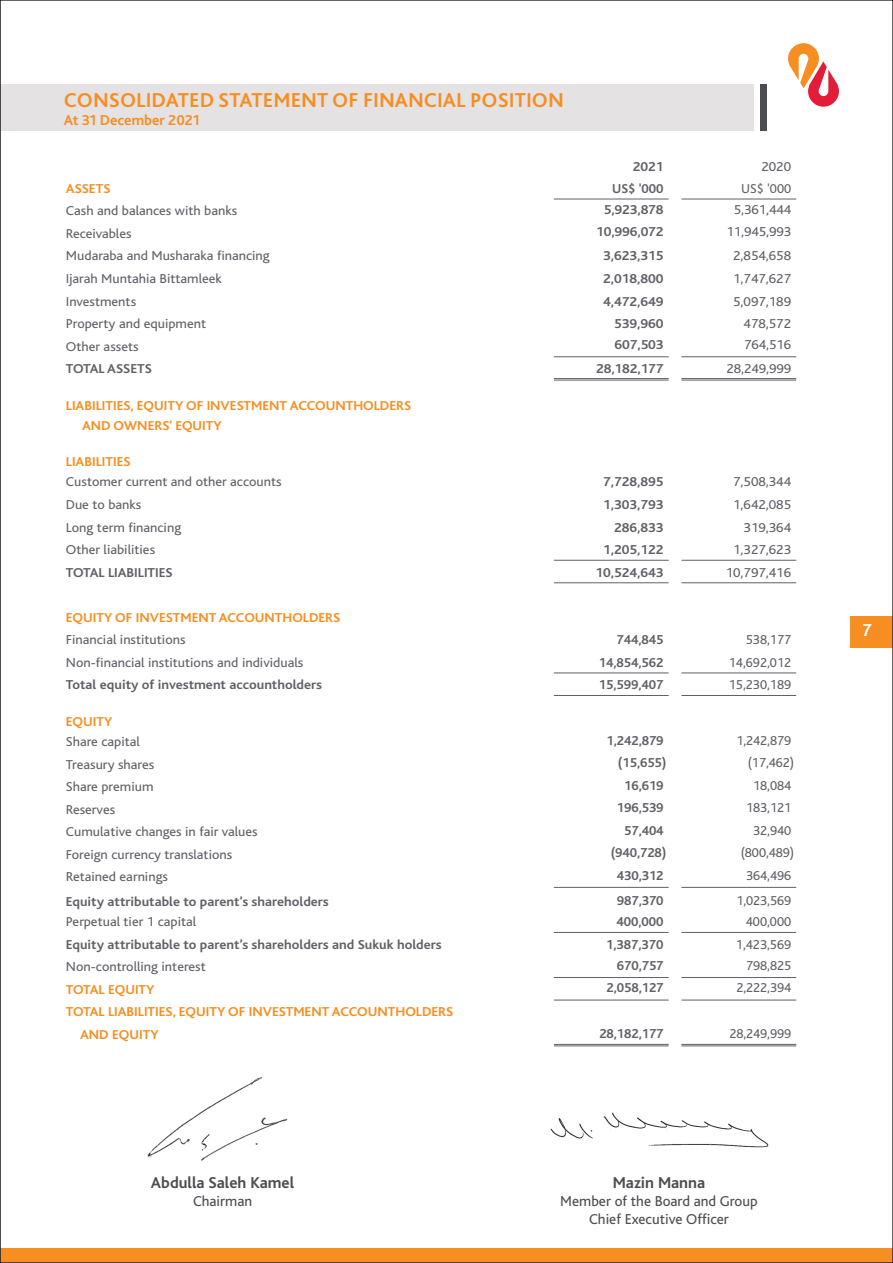
<style>
.page{position:relative;width:893px;height:1263px;background:#fff}
.page>*{position:absolute;margin:0;border:0;box-sizing:border-box;transform-origin:0 0}
.t1{font:700 21px "Bliss 2";color:#f68e21}
.t2{font:700 18px "Bliss 2";color:#fff}
.t3{font:700 16.5px "Bliss";color:#4b4d52}
.t4{font:15px/18px "Bliss";color:#4b4d52;text-align:center}
.t5{font:700 15px "Bliss 2";color:#f68e21}
.t6{font:13.5px "Bliss";color:#616068;scale:1.05 1}
.t7{font:700 13.5px "Bliss";color:#616068;scale:1.05 1}
.t8{font:700 13.5px/20.2px "Bliss";color:#f68e21;scale:1.05 1}
.t9{font:13.5px "Bliss";color:#616068}
.t10{font:700 13.5px "Bliss";color:#616068}
</style>
<div class="page">
<div style="left:850px;top:616px;width:43px;height:31px;background:#f68e21"></div>
<div style="left:0;top:1248px;width:893px;height:15px;background:#f68e21"></div>
<svg style="left:788px;top:43px;width:51px;height:64px"></svg>
<div style="left:0;top:84px;width:754px;height:47px;background:#e5e2e3"></div>
<div style="left:760px;top:84px;width:7px;height:47px;background:#4b4d52"></div>
<hr style="left:554px;top:356px;width:115px;height:1px;background:#616068">
<hr style="left:681px;top:356px;width:115px;height:1px;background:#616068">
<hr style="left:554px;top:378px;width:115px;height:1px;background:#616068">
<hr style="left:554px;top:380px;width:115px;height:1px;background:#616068">
<hr style="left:681px;top:378px;width:115px;height:1px;background:#616068">
<hr style="left:681px;top:380px;width:115px;height:1px;background:#616068">
<hr style="left:554px;top:582px;width:115px;height:1px;background:#616068">
<hr style="left:681px;top:582px;width:115px;height:1px;background:#616068">
<hr style="left:554px;top:695px;width:115px;height:1px;background:#616068">
<hr style="left:681px;top:695px;width:115px;height:1px;background:#616068">
<hr style="left:554px;top:887px;width:115px;height:1px;background:#616068">
<hr style="left:681px;top:887px;width:115px;height:1px;background:#616068">
<hr style="left:554px;top:977px;width:115px;height:1px;background:#616068">
<hr style="left:681px;top:977px;width:115px;height:1px;background:#616068">
<hr style="left:554px;top:1000px;width:115px;height:1px;background:#616068">
<hr style="left:681px;top:1000px;width:115px;height:1px;background:#616068">
<hr style="left:554px;top:1044px;width:115px;height:1px;background:#616068">
<hr style="left:554px;top:1045px;width:115px;height:1px;background:#616068">
<hr style="left:681px;top:1044px;width:115px;height:1px;background:#616068">
<hr style="left:681px;top:1045px;width:115px;height:1px;background:#616068">
<hr style="left:554px;top:560px;width:115px;height:1px;background:#616068">
<hr style="left:681px;top:560px;width:115px;height:1px;background:#616068">
<hr style="left:554px;top:672px;width:115px;height:1px;background:#616068">
<hr style="left:681px;top:672px;width:115px;height:1px;background:#616068">
<hr style="left:554px;top:199px;width:115px;height:1px;background:#616068">
<hr style="left:681px;top:199px;width:115px;height:1px;background:#616068">
<hr style="left:554px;top:932px;width:115px;height:1px;background:#616068">
<hr style="left:681px;top:932px;width:115px;height:1px;background:#616068">
<img style="left:147px;top:1077px;width:141px;height:84px">
<img style="left:550px;top:1112px;width:219px;height:36px">
<h1 class="t1" style="left:64px;top:87px;width:502px">CONSOLIDATED STATEMENT OF FINANCIAL POSITION</h1>
<p class="t5" style="left:64px;top:111px;width:137px">At 31 December 2021</p>
<p class="t7" style="left:633px;top:160px;width:31px">2021</p>
<p class="t6" style="left:761px;top:159px;width:30px">2020</p>
<p class="t8" style="left:66px;top:179px;width:44px">ASSETS</p>
<p class="t10" style="left:612px;top:181px;width:53px">US$ '000</p>
<p class="t9" style="left:741px;top:181px;width:51px">US$ '000</p>
<p class="t6" style="left:66px;top:204px;width:165px">Cash and balances with banks</p>
<p class="t7" style="left:604px;top:202px;width:58px">5,923,878</p>
<p class="t6" style="left:734px;top:202px;width:56px">5,361,444</p>
<p class="t6" style="left:66px;top:226px;width:64px">Receivables</p>
<p class="t7" style="left:596px;top:225px;width:66px">10,996,072</p>
<p class="t6" style="left:726px;top:225px;width:63px">11,945,993</p>
<p class="t6" style="left:66px;top:249px;width:196px">Mudaraba and Musharaka financing</p>
<p class="t7" style="left:603px;top:249px;width:59px">3,623,315</p>
<p class="t6" style="left:733px;top:249px;width:57px">2,854,658</p>
<p class="t6" style="left:66px;top:271px;width:150px">Ijarah Muntahia Bittamleek</p>
<p class="t7" style="left:603px;top:272px;width:59px">2,018,800</p>
<p class="t6" style="left:733px;top:271px;width:57px">1,747,627</p>
<p class="t6" style="left:66px;top:294px;width:68px">Investments</p>
<p class="t7" style="left:603px;top:294px;width:59px">4,472,649</p>
<p class="t6" style="left:733px;top:294px;width:57px">5,097,189</p>
<p class="t6" style="left:66px;top:317px;width:135px">Property and equipment</p>
<p class="t7" style="left:614px;top:317px;width:49px">539,960</p>
<p class="t6" style="left:744px;top:317px;width:47px">478,572</p>
<p class="t6" style="left:66px;top:339px;width:71px">Other assets</p>
<p class="t7" style="left:615px;top:338px;width:48px">607,503</p>
<p class="t6" style="left:744px;top:338px;width:46px">764,516</p>
<p class="t7" style="left:66px;top:362px;width:83px">TOTAL ASSETS</p>
<p class="t7" style="left:596px;top:362px;width:66px">28,182,177</p>
<p class="t6" style="left:726px;top:362px;width:63px">28,249,999</p>
<p class="t8" style="left:82px;top:395px;width:315px;text-indent:-16px">LIABILITIES, EQUITY OF INVESTMENT ACCOUNTHOLDERS<br>AND OWNERS’ EQUITY</p>
<p class="t8" style="left:66px;top:452px;width:63px">LIABILITIES</p>
<p class="t6" style="left:66px;top:475px;width:207px">Customer current and other accounts</p>
<p class="t7" style="left:603px;top:475px;width:59px">7,728,895</p>
<p class="t6" style="left:733px;top:475px;width:57px">7,508,344</p>
<p class="t6" style="left:66px;top:497px;width:73px">Due to banks</p>
<p class="t7" style="left:603px;top:497px;width:59px">1,303,793</p>
<p class="t6" style="left:733px;top:497px;width:57px">1,642,085</p>
<p class="t6" style="left:66px;top:520px;width:111px">Long term financing</p>
<p class="t7" style="left:614px;top:520px;width:49px">286,833</p>
<p class="t6" style="left:744px;top:520px;width:47px">319,364</p>
<p class="t6" style="left:66px;top:542px;width:87px">Other liabilities</p>
<p class="t7" style="left:603px;top:543px;width:59px">1,205,122</p>
<p class="t6" style="left:733px;top:542px;width:57px">1,327,623</p>
<p class="t7" style="left:66px;top:565px;width:103px">TOTAL LIABILITIES</p>
<p class="t7" style="left:596px;top:565px;width:66px">10,524,643</p>
<p class="t6" style="left:726px;top:565px;width:64px">10,797,416</p>
<p class="t8" style="left:66px;top:607px;width:263px">EQUITY OF INVESTMENT ACCOUNTHOLDERS</p>
<p class="t6" style="left:66px;top:633px;width:115px">Financial institutions</p>
<p class="t10" style="left:616px;top:633px;width:49px">744,845</p>
<p class="t9" style="left:746px;top:633px;width:47px">538,177</p>
<p class="t6" style="left:66px;top:655px;width:228px">Non-financial institutions and individuals</p>
<p class="t10" style="left:599px;top:655px;width:66px">14,854,562</p>
<p class="t9" style="left:729px;top:655px;width:64px">14,692,012</p>
<p class="t7" style="left:66px;top:678px;width:245px">Total equity of investment accountholders</p>
<p class="t10" style="left:599px;top:678px;width:66px">15,599,407</p>
<p class="t9" style="left:729px;top:678px;width:64px">15,230,189</p>
<p class="t8" style="left:66px;top:711px;width:46px">EQUITY</p>
<p class="t6" style="left:66px;top:734px;width:72px">Share capital</p>
<p class="t10" style="left:607px;top:733px;width:58px">1,242,879</p>
<p class="t9" style="left:736px;top:733px;width:56px">1,242,879</p>
<p class="t6" style="left:66px;top:757px;width:86px">Treasury shares</p>
<p class="t10" style="left:618px;top:756px;width:50px">(15,655)</p>
<p class="t9" style="left:748px;top:755px;width:48px">(17,462)</p>
<p class="t6" style="left:66px;top:779px;width:85px">Share premium</p>
<p class="t10" style="left:624px;top:778px;width:41px">16,619</p>
<p class="t9" style="left:753px;top:778px;width:39px">18,084</p>
<p class="t6" style="left:66px;top:802px;width:48px">Reserves</p>
<p class="t10" style="left:617px;top:801px;width:48px">196,539</p>
<p class="t9" style="left:746px;top:801px;width:46px">183,121</p>
<p class="t6" style="left:66px;top:825px;width:184px">Cumulative changes in fair values</p>
<p class="t10" style="left:624px;top:823px;width:41px">57,404</p>
<p class="t9" style="left:753px;top:823px;width:39px">32,940</p>
<p class="t6" style="left:66px;top:847px;width:160px">Foreign currency translations</p>
<p class="t10" style="left:611px;top:846px;width:57px">(940,728)</p>
<p class="t9" style="left:741px;top:846px;width:55px">(800,489)</p>
<p class="t6" style="left:66px;top:870px;width:99px">Retained earnings</p>
<p class="t10" style="left:617px;top:868px;width:48px">430,312</p>
<p class="t9" style="left:746px;top:868px;width:46px">364,496</p>
<p class="t7" style="left:66px;top:895px;width:252px">Equity attributable to parent’s shareholders</p>
<p class="t10" style="left:617px;top:893px;width:48px">987,370</p>
<p class="t9" style="left:736px;top:893px;width:56px">1,023,569</p>
<p class="t6" style="left:66px;top:915px;width:126px">Perpetual tier 1 capital</p>
<p class="t10" style="left:616px;top:915px;width:49px">400,000</p>
<p class="t9" style="left:746px;top:915px;width:47px">400,000</p>
<p class="t7" style="left:66px;top:937px;width:359px">Equity attributable to parent’s shareholders and Sukuk holders</p>
<p class="t10" style="left:606px;top:937px;width:59px">1,387,370</p>
<p class="t9" style="left:736px;top:937px;width:57px">1,423,569</p>
<p class="t6" style="left:66px;top:960px;width:135px">Non-controlling interest</p>
<p class="t10" style="left:617px;top:958px;width:48px">670,757</p>
<p class="t9" style="left:746px;top:958px;width:46px">798,825</p>
<p class="t8" style="left:66px;top:980px;width:86px">TOTAL EQUITY</p>
<p class="t10" style="left:607px;top:981px;width:58px">2,058,127</p>
<p class="t9" style="left:736px;top:981px;width:56px">2,222,394</p>
<p class="t8" style="left:80px;top:1001px;width:357px;line-height:22.5px;text-indent:-14px">TOTAL LIABILITIES, EQUITY OF INVESTMENT ACCOUNTHOLDERS<br>AND EQUITY</p>
<p class="t10" style="left:599px;top:1026px;width:66px">28,182,177</p>
<p class="t9" style="left:729px;top:1026px;width:63px">28,249,999</p>
<p class="t3" style="left:151px;top:1174px;width:145px">Abdulla Saleh Kamel</p>
<p class="t4" style="left:193px;top:1192px;width:61px">Chairman</p>
<p class="t3" style="left:613px;top:1174px;width:94px">Mazin Manna</p>
<p class="t4" style="left:560px;top:1192px;width:199px">Member of the Board and Group<br>Chief Executive Officer</p>
<h2 class="t2" style="left:863px;top:619px;width:10px">7</h2>
</div>
